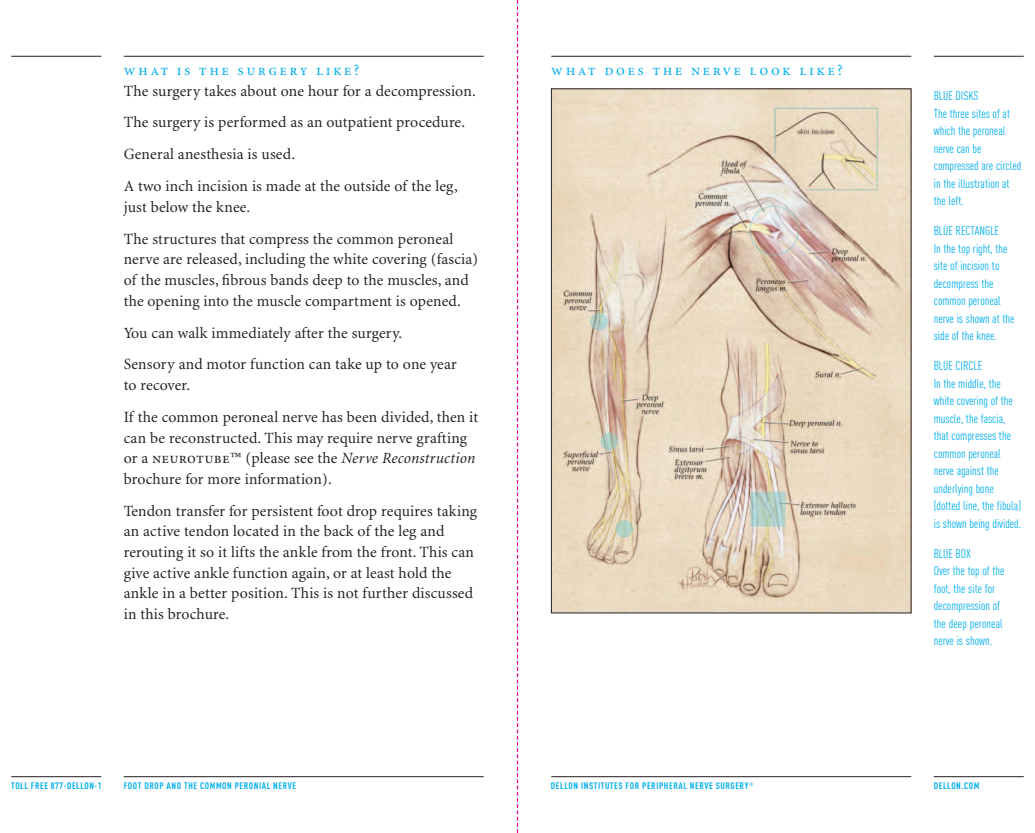
<style>
.page{position:relative;width:1035px;height:833px;background:#fff}
.page>*{position:absolute;margin:0;border:0;box-sizing:border-box;transform-origin:0 0}
.t1{font:15.62px/31.9px "Minion MM.345.wt.584.wd.11.op";letter-spacing:.01em;color:#231f20}
.t2{font:15.62px "Minion MM SC.345.wt.584.wd.11.op";letter-spacing:.15em;color:#00aeef}
.t3{font:15.62px "Minion MM It.345.wt.584.wd.11.op";letter-spacing:.01em;color:#231f20}
.t4{font:12.5px/17.5px "DIN Cond Regular Alternate";color:#00aeef}
.t5{font:700 9.38px "DIN Cond";letter-spacing:.06em;color:#00aeef}
.s1{font-family:"Minion MM.345.wt.584.wd.11.op"}
.s2{font-family:"Minion MM SC.345.wt.584.wd.11.op"}
</style>
<div class="page">
<img style="left:553px;top:91px;width:356px;height:520px">
<hr style="left:934px;top:776px;width:90px;height:1px;background:#231f20">
<hr style="left:551px;top:776px;width:360px;height:1px;background:#231f20">
<hr style="left:934px;top:56px;width:90px;height:1px;background:#231f20">
<hr style="left:551px;top:56px;width:360px;height:1px;background:#231f20">
<hr style="left:11px;top:776px;width:90px;height:1px;background:#231f20">
<hr style="left:124px;top:776px;width:360px;height:1px;background:#231f20">
<hr style="left:11px;top:56px;width:90px;height:1px;background:#231f20">
<hr style="left:124px;top:56px;width:360px;height:1px;background:#231f20">
<svg style="left:517px;top:0;width:1px;height:832px"></svg>
<p class="t2" style="left:124px;top:64px;width:237px">what is the surgery like?</p>
<p class="t1" style="left:124px;top:76px;width:354px">The surgery takes about one hour for a decompression.<br>The surgery is performed as an outpatient procedure.<br>General anesthesia is used.<br>A two inch incision is made at the outside of the leg,</p>
<p class="t1" style="left:124px;top:192px;width:331px">just below the knee.<br>The structures that compress the common peroneal</p>
<p class="t1" style="left:124px;top:250px;width:356px;line-height:20.6px">nerve are released, including the white covering (fascia) of the muscles, fibrous bands deep to the muscles, and the opening into the muscle compartment is opened.</p>
<p class="t1" style="left:124px;top:318px;width:335px">You can walk immediately after the surgery.<br>Sensory and motor function can take up to one year</p>
<p class="t1" style="left:124px;top:370px;width:356px">to recover.<br>If the common peroneal nerve has been divided, then it</p>
<p class="t1" style="left:124px;top:423px;width:345px">can be reconstructed. This may require nerve grafting</p>
<p class="t3" style="left:124px;top:452px;width:353px"><span class="s1">or a</span> <span class="s2">neurotube™</span> <span class="s1">(please see the</span> Nerve Reconstruction</p>
<p class="t1" style="left:124px;top:464px;width:355px">brochure for more information).<br>Tendon transfer for persistent foot drop requires taking</p>
<p class="t1" style="left:124px;top:522px;width:352px;line-height:20.6px">an active tendon located in the back of the leg and rerouting it so it lifts the ankle from the front. This can give active ankle function again, or at least hold the ankle in a better position. This is not further discussed in this brochure.</p>
<p class="t5" style="left:11px;top:782px;width:92px">TOLL FREE 877-DELLON-1</p>
<p class="t5" style="left:124px;top:782px;width:174px">FOOT DROP AND THE COMMON PERONIAL NERVE</p>
<p class="t2" style="left:551px;top:64px;width:293px">what does the nerve look like?</p>
<p class="t4" style="left:934px;top:88px;width:89px">BLUE DISKS<br>The three sites of at which the peroneal nerve can be compressed are circled in the illustration at the left.</p>
<p class="t4" style="left:934px;top:223px;width:82px">BLUE RECTANGLE<br>In the top right, the site of incision to decompress the common peroneal nerve is shown at the side of the knee.</p>
<p class="t4" style="left:934px;top:358px;width:89px">BLUE CIRCLE<br>In the middle, the white covering of the muscle, the fascia, that compresses the common peroneal nerve against the underlying bone (dotted line, the fibula) is shown being divided.</p>
<p class="t4" style="left:934px;top:546px;width:72px">BLUE BOX<br>Over the top of the foot, the site for decompression of the deep peroneal nerve is shown.</p>
<p class="t5" style="left:551px;top:782px;width:204px">DELLON INSTITUTES FOR PERIPHERAL NERVE SURGERY <sup>®</sup></p>
<p class="t5" style="left:934px;top:782px;width:47px">DELLON.COM</p>
</div>
